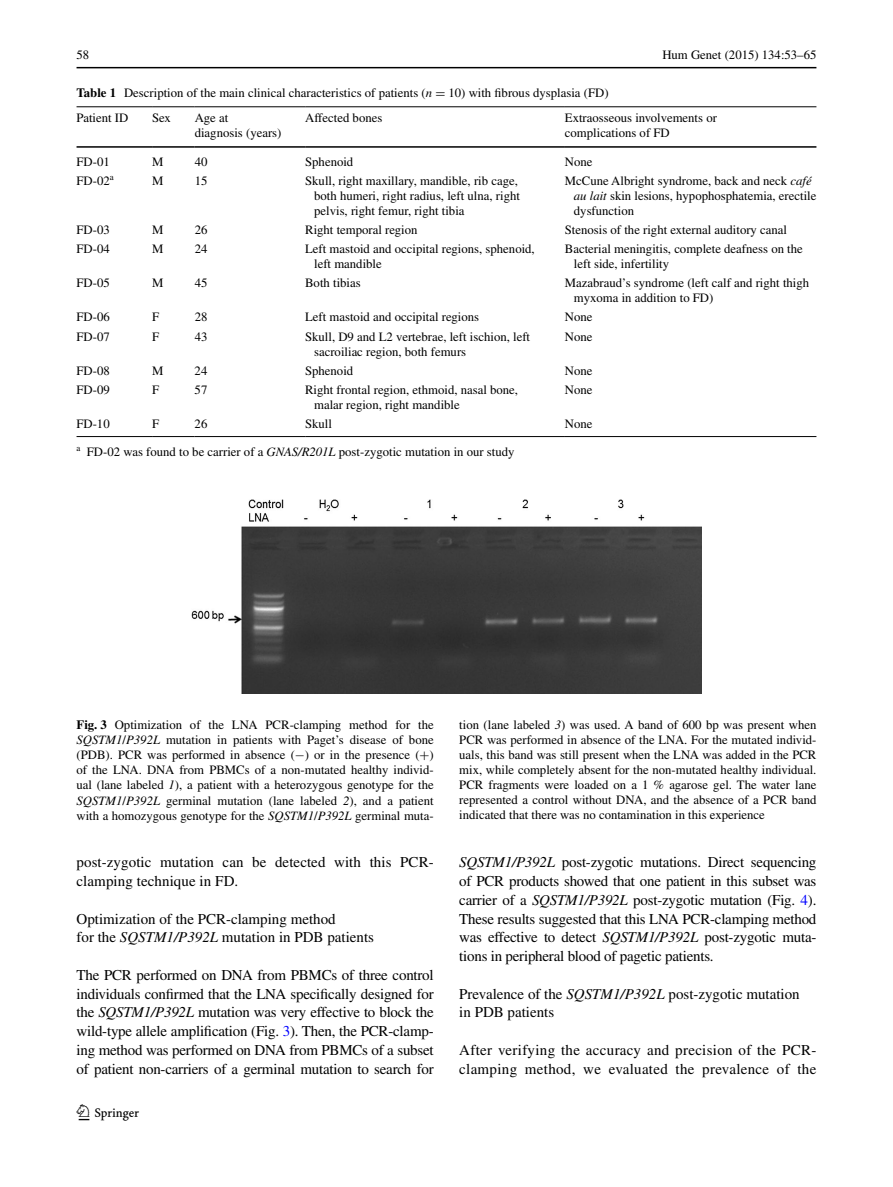
<style>
.page{position:relative;width:893px;height:1187px;background:#fff}
.page>*{position:absolute;margin:0;border:0;box-sizing:border-box;transform-origin:0 0}
.t1{font:22.5px "Springnew";color:#000}
.t2{font:15px/18.8px "Times";color:#000}
.t3{font:15px/18.8px "Times";letter-spacing:.02em;color:#000}
.t4{font:12.75px/15px "Times";color:#000}
.s1{font-weight:700}
.s2{font-style:italic}
.s3{font-family:"MTSY"}
.s4{color:#00f}
</style>
<div class="page">
<hr style="left:77px;top:67px;width:739px;height:1px;background:#000">
<hr style="left:77px;top:106px;width:75px;height:1px;background:#000">
<hr style="left:77px;top:146px;width:75px;height:2px;background:#000">
<hr style="left:152px;top:106px;width:43px;height:1px;background:#000">
<hr style="left:152px;top:146px;width:43px;height:2px;background:#000">
<hr style="left:195px;top:106px;width:110px;height:1px;background:#000">
<hr style="left:195px;top:146px;width:110px;height:2px;background:#000">
<hr style="left:305px;top:106px;width:260px;height:1px;background:#000">
<hr style="left:305px;top:146px;width:260px;height:2px;background:#000">
<hr style="left:565px;top:106px;width:251px;height:1px;background:#000">
<hr style="left:565px;top:146px;width:251px;height:2px;background:#000">
<hr style="left:77px;top:436px;width:75px;height:1px;background:#000">
<hr style="left:152px;top:436px;width:43px;height:1px;background:#000">
<hr style="left:195px;top:436px;width:110px;height:1px;background:#000">
<hr style="left:305px;top:436px;width:260px;height:1px;background:#000">
<hr style="left:565px;top:436px;width:251px;height:1px;background:#000">
<img style="left:191px;top:499px;width:511px;height:195px">
<p class="t4" style="left:77px;top:48px;width:14px">58</p>
<p class="t4" style="left:662px;top:48px;width:156px">Hum Genet (2015) 134:53–65</p>
<p class="t4" style="left:77px;top:85px;width:533px"><span class="s1">Table 1</span> Description of the main clinical characteristics of patients (<span class="s2">n</span> <span class="s3">=</span> 10) with fibrous dysplasia (FD)</p>
<p class="t4" style="left:77px;top:110px;width:53px">Patient ID</p>
<p class="t4" style="left:152px;top:110px;width:20px">Sex</p>
<p class="t4" style="left:195px;top:110px;width:88px">Age at<br>diagnosis (years)</p>
<p class="t4" style="left:305px;top:110px;width:79px">Affected bones</p>
<p class="t4" style="left:565px;top:110px;width:154px">Extraosseous involvements or complications of FD</p>
<p class="t4" style="left:77px;top:154px;width:35px">FD-01</p>
<p class="t4" style="left:152px;top:154px;width:13px">M</p>
<p class="t4" style="left:195px;top:154px;width:14px">40</p>
<p class="t4" style="left:305px;top:154px;width:50px">Sphenoid</p>
<p class="t4" style="left:565px;top:154px;width:29px">None</p>
<p class="t4" style="left:77px;top:173px;width:39px">FD-02<sup>a</sup></p>
<p class="t4" style="left:152px;top:173px;width:13px">M</p>
<p class="t4" style="left:195px;top:173px;width:14px">15</p>
<p class="t4" style="left:314px;top:173px;width:207px;text-indent:-9px">Skull, right maxillary, mandible, rib cage, both humeri, right radius, left ulna, right pelvis, right femur, right tibia</p>
<p class="t4" style="left:574px;top:173px;width:244px;text-indent:-9px">McCune Albright syndrome, back and neck <span class="s2">café au lait</span> skin lesions, hypophosphatemia, erectile dysfunction</p>
<p class="t4" style="left:77px;top:222px;width:35px">FD-03</p>
<p class="t4" style="left:152px;top:222px;width:13px">M</p>
<p class="t4" style="left:195px;top:222px;width:14px">26</p>
<p class="t4" style="left:305px;top:222px;width:114px">Right temporal region</p>
<p class="t4" style="left:565px;top:222px;width:224px">Stenosis of the right external auditory canal</p>
<p class="t4" style="left:77px;top:241px;width:35px">FD-04</p>
<p class="t4" style="left:152px;top:241px;width:13px">M</p>
<p class="t4" style="left:195px;top:241px;width:14px">24</p>
<p class="t4" style="left:314px;top:241px;width:222px;text-indent:-9px">Left mastoid and occipital regions, sphenoid, left mandible</p>
<p class="t4" style="left:574px;top:241px;width:230px;text-indent:-9px">Bacterial meningitis, complete deafness on the left side, infertility</p>
<p class="t4" style="left:77px;top:275px;width:35px">FD-05</p>
<p class="t4" style="left:152px;top:275px;width:13px">M</p>
<p class="t4" style="left:195px;top:275px;width:14px">45</p>
<p class="t4" style="left:305px;top:275px;width:57px">Both tibias</p>
<p class="t4" style="left:574px;top:275px;width:237px;text-indent:-9px">Mazabraud’s syndrome (left calf and right thigh myxoma in addition to FD)</p>
<p class="t4" style="left:76px;top:309px;width:35px">FD-06</p>
<p class="t4" style="left:152px;top:309px;width:9px">F</p>
<p class="t4" style="left:195px;top:309px;width:14px">28</p>
<p class="t4" style="left:305px;top:309px;width:176px">Left mastoid and occipital regions</p>
<p class="t4" style="left:565px;top:309px;width:29px">None</p>
<p class="t4" style="left:76px;top:328px;width:35px">FD-07</p>
<p class="t4" style="left:152px;top:328px;width:9px">F</p>
<p class="t4" style="left:195px;top:328px;width:14px">43</p>
<p class="t4" style="left:314px;top:328px;width:218px;text-indent:-9px">Skull, D9 and L2 vertebrae, left ischion, left sacroiliac region, both femurs</p>
<p class="t4" style="left:565px;top:328px;width:29px">None</p>
<p class="t4" style="left:76px;top:363px;width:35px">FD-08</p>
<p class="t4" style="left:152px;top:363px;width:13px">M</p>
<p class="t4" style="left:195px;top:363px;width:14px">24</p>
<p class="t4" style="left:305px;top:363px;width:50px">Sphenoid</p>
<p class="t4" style="left:565px;top:363px;width:29px">None</p>
<p class="t4" style="left:76px;top:382px;width:35px">FD-09</p>
<p class="t4" style="left:152px;top:382px;width:9px">F</p>
<p class="t4" style="left:195px;top:382px;width:14px">57</p>
<p class="t4" style="left:314px;top:382px;width:205px;text-indent:-9px">Right frontal region, ethmoid, nasal bone, malar region, right mandible</p>
<p class="t4" style="left:565px;top:382px;width:29px">None</p>
<p class="t4" style="left:76px;top:416px;width:35px">FD-10</p>
<p class="t4" style="left:152px;top:416px;width:9px">F</p>
<p class="t4" style="left:195px;top:416px;width:14px">26</p>
<p class="t4" style="left:305px;top:416px;width:28px">Skull</p>
<p class="t4" style="left:565px;top:416px;width:29px">None</p>
<p class="t4" style="left:77px;top:444px;width:440px"><sup>a</sup> FD-02 was found to be carrier of a <span class="s2">GNAS/R201L</span> post-zygotic mutation in our study</p>
<p class="t4" style="left:77px;top:717px;width:359px;text-align:justify"><span class="s1">Fig. 3</span> Optimization of the LNA PCR-clamping method for the <span class="s2">SQSTM1</span>/<span class="s2">P392L</span> mutation in patients with Paget’s disease of bone (PDB). PCR was performed in absence (<span class="s3">−</span>) or in the presence (<span class="s3">+</span>) of the LNA. DNA from PBMCs of a non-mutated healthy individ&shy;ual (lane labeled <span class="s2">1</span>), a patient with a heterozygous genotype for the <span class="s2">SQSTM1</span>/<span class="s2">P392L</span> germinal mutation (lane labeled <span class="s2">2</span>), and a patient with a homozygous genotype for the <span class="s2">SQSTM1</span>/<span class="s2">P392L</span> germinal muta-</p>
<p class="t4" style="left:459px;top:717px;width:359px;text-align:justify">tion (lane labeled <span class="s2">3</span>) was used. A band of 600 bp was present when PCR was performed in absence of the LNA. For the mutated individ&shy;uals, this band was still present when the LNA was added in the PCR mix, while completely absent for the non-mutated healthy individual.<br>PCR fragments were loaded on a 1 % agarose gel. The water lane represented a control without DNA, and the absence of a PCR band indicated that there was no contamination in this experience</p>
<p class="t2" style="left:77px;top:852px;width:359px">post-zygotic mutation can be detected with this PCR&shy;clamping technique in FD.</p>
<p class="t2" style="left:77px;top:909px;width:299px">Optimization of the PCR‑clamping method<br>for the <span class="s2">SQSTM1/P392L</span> mutation in PDB patients</p>
<p class="t2" style="left:77px;top:965px;width:359px;text-align:justify">The PCR performed on DNA from PBMCs of three control individuals confirmed that the LNA specifically designed for the <span class="s2">SQSTM1/P392L</span> mutation was very effective to block the wild-type allele amplification (Fig. <span class="s4">3</span>). Then, the PCR-clamp&shy;ing method was performed on DNA from PBMCs of a subset of patient non-carriers of a germinal mutation to search for</p>
<h1 class="t1" style="left:79px;top:1104px;width:62px">1 3</h1>
<p class="t2" style="left:459px;top:852px;width:359px;text-align:justify"><span class="s2">SQSTM1/P392L</span> post-zygotic mutations. Direct sequencing of PCR products showed that one patient in this subset was carrier of a <span class="s2">SQSTM1/P392L</span> post-zygotic mutation (Fig. <span class="s4">4</span>).<br>These results suggested that this LNA PCR-clamping method was effective to detect <span class="s2">SQSTM1/P392L</span> post-zygotic muta&shy;tions in peripheral blood of pagetic patients.</p>
<p class="t2" style="left:459px;top:984px;width:342px">Prevalence of the <span class="s2">SQSTM1/P392L</span> post‑zygotic mutation in PDB patients</p>
<p class="t3" style="left:459px;top:1040px;width:359px">After verifying the accuracy and precision of the PCR&shy;clamping method, we evaluated the prevalence of the</p>
</div>
